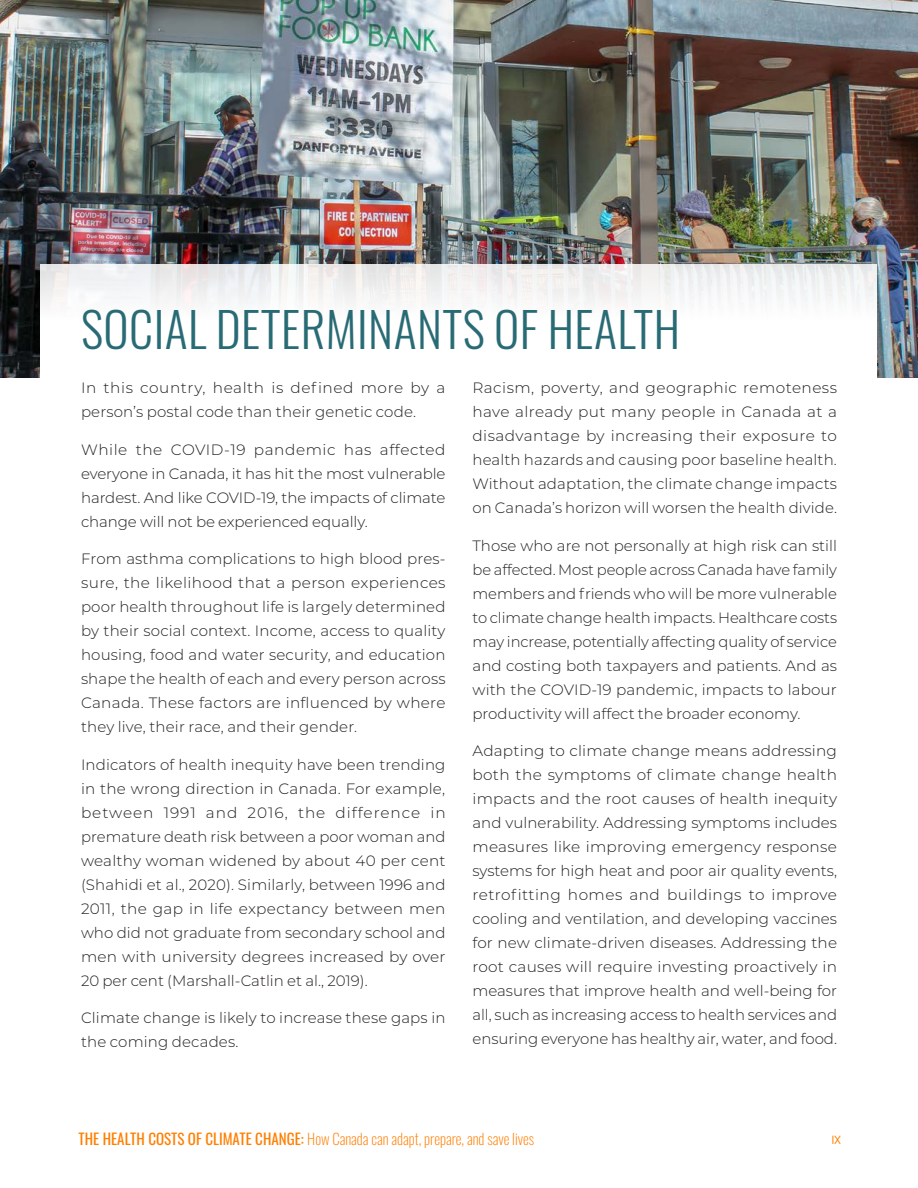
<style>
.page{position:relative;width:918px;height:1188px;background:#fff}
.page>*{position:absolute;margin:0;border:0;box-sizing:border-box;transform-origin:0 0}
.ES_headings{font:300 48px "Oswald";letter-spacing:.01em;color:#296b75}
.Body_Text_San_Serif{font:300 15px/24px "Montserrat";letter-spacing:.005em;color:#231f20;text-align:justify}
.t1{font:200 15px "Oswald";color:#ff7f00}
.t2{font:12px "DI Nosaur";color:#ff7f00}
.s1{font-weight:400}
</style>
<div class="page">
<img style="left:0;top:0;width:918px;height:378px">
<div style="left:40px;top:265px;width:838px;height:184px;background:#fff"></div>
<p class="ES_headings" style="left:81px;top:287px;width:601px">SOCIAL DETERMINANTS OF HEALTH</p>
<p class="Body_Text_San_Serif" style="left:81px;top:375px;width:366px">In this country, health is defined more by a person’s postal code than their genetic code.</p>
<p class="Body_Text_San_Serif" style="left:81px;top:437px;width:366px">While the COVID-19 pandemic has affected everyone in Canada, it has hit the most vulnerable hardest. And like COVID-19, the impacts of climate change will not be experienced equally.</p>
<p class="Body_Text_San_Serif" style="left:81px;top:546px;width:366px">From asthma complications to high blood pres&shy;sure, the likelihood that a person experiences poor health throughout life is largely determined by their social context. Income, access to quality housing, food and water security, and education shape the health of each and every person across Canada. These factors are influenced by where they live, their race, and their gender.</p>
<p class="Body_Text_San_Serif" style="left:81px;top:752px;width:366px">Indicators of health inequity have been trending in the wrong direction in Canada. For example, between 1991 and 2016, the difference in premature death risk between a poor woman and wealthy woman widened by about 40 per cent (Shahidi et al., 2020). Similarly, between 1996 and 2011, the gap in life expectancy between men who did not graduate from secondary school and men with university degrees increased by over 20 per cent (Marshall-Catlin et al., 2019).</p>
<p class="Body_Text_San_Serif" style="left:81px;top:1005px;width:366px">Climate change is likely to increase these gaps in the coming decades.</p>
<p class="Body_Text_San_Serif" style="left:472px;top:375px;width:366px">Racism, poverty, and geographic remoteness have already put many people in Canada at a disadvantage by increasing their exposure to health hazards and causing poor baseline health.<br>Without adaptation, the climate change impacts on Canada’s horizon will worsen the health divide.</p>
<p class="Body_Text_San_Serif" style="left:472px;top:533px;width:366px">Those who are not personally at high risk can still be affected. Most people across Canada have family members and friends who will be more vulnerable to climate change health impacts. Healthcare costs may increase, potentially affecting quality of service and costing both taxpayers and patients. And as with the COVID-19 pandemic, impacts to labour productivity will affect the broader economy.</p>
<p class="Body_Text_San_Serif" style="left:472px;top:738px;width:366px">Adapting to climate change means addressing both the symptoms of climate change health impacts and the root causes of health inequity and vulnerability. Addressing symptoms includes measures like improving emergency response systems for high heat and poor air quality events, retrofitting homes and buildings to improve cooling and ventilation, and developing vaccines for new climate-driven diseases. Addressing the root causes will require investing proactively in measures that improve health and well-being for all, such as increasing access to health services and ensuring everyone has healthy air, water, and food.</p>
<p class="t1" style="left:79px;top:1125px;width:457px"><span class="s1">THE HEALTH COSTS OF CLIMATE CHANGE:</span> How Canada can adapt, prepare, and save lives</p>
<p class="t2" style="left:831px;top:1132px;width:11px">IX</p>
</div>
